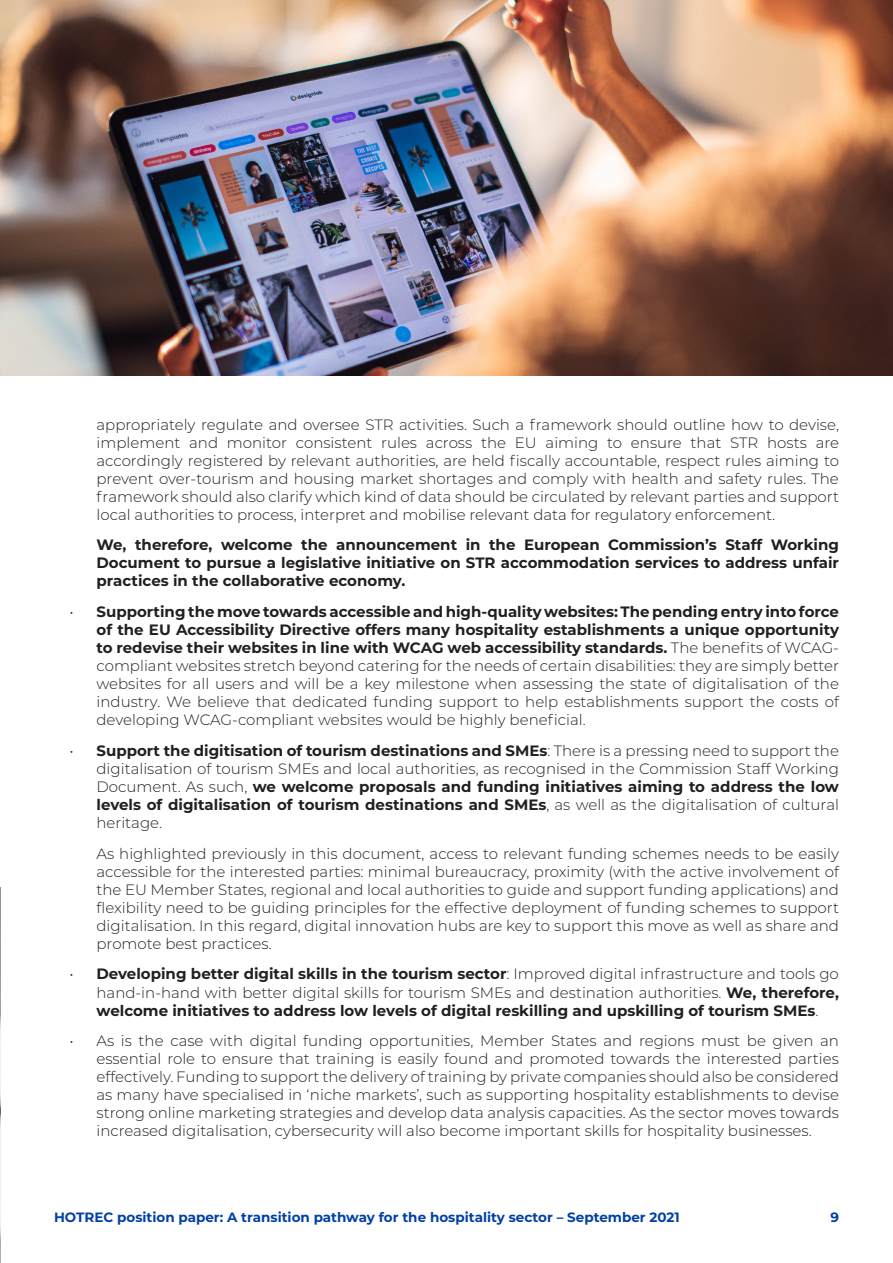
<style>
.page{position:relative;width:893px;height:1263px;background:#fff}
.page>*{position:absolute;margin:0;border:0;box-sizing:border-box;transform-origin:0 0}
.t1{font:300 15px/18px "Montserrat";color:#231f20;text-align:justify}
.t2{font:700 15px/18px "Montserrat";color:#231f20;text-align:justify}
.t3{font:700 13.5px "Montserrat";color:#0040a6}
.s1{font-weight:700}
.s2{font-weight:300}
</style>
<div class="page">
<img style="left:0;top:888px;width:1px;height:375px">
<img style="left:1px;top:0;width:891px;height:375px">
<p class="t1" style="left:97px;top:415px;width:744px">appropriately regulate and oversee STR activities. Such a framework should outline how to devise, implement and monitor consistent rules across the EU aiming to ensure that STR hosts are accordingly registered by relevant authorities, are held fiscally accountable, respect rules aiming to prevent over-tourism and housing market shortages and comply with health and safety rules. The framework should also clarify which kind of data should be circulated by relevant parties and support local authorities to process, interpret and mobilise relevant data for regulatory enforcement.</p>
<p class="t2" style="left:97px;top:535px;width:744px">We, therefore, welcome the announcement in the European Commission’s Staff Working Document to pursue a legislative initiative on STR accommodation services to address unfair practices in the collaborative economy.</p>
<p class="t1" style="left:97px;top:602px;width:744px;text-indent:-27px">• <span class="s1">Supporting the move towards accessible and high-quality websites: The pending entry into force of the EU Accessibility Directive offers many hospitality establishments a unique opportunity to redevise their websites in line with WCAG web accessibility standards.</span> The benefits of WCAG&shy;compliant websites stretch beyond catering for the needs of certain disabilities: they are simply better websites for all users and will be a key milestone when assessing the state of digitalisation of the industry. We believe that dedicated funding support to help establishments support the costs of developing WCAG-compliant websites would be highly beneficial.</p>
<p class="t1" style="left:97px;top:741px;width:744px;text-indent:-27px">• <span class="s1">Support the digitisation of tourism destinations and SMEs</span>: There is a pressing need to support the digitalisation of tourism SMEs and local authorities, as recognised in the Commission Staff Working Document. As such, <span class="s1">we welcome proposals and funding initiatives aiming to address the low levels of digitalisation of tourism destinations and SMEs</span>, as well as the digitalisation of cultural heritage.</p>
<p class="t1" style="left:97px;top:844px;width:744px">As highlighted previously in this document, access to relevant funding schemes needs to be easily accessible for the interested parties: minimal bureaucracy, proximity (with the active involvement of the EU Member States, regional and local authorities to guide and support funding applications) and flexibility need to be guiding principles for the effective deployment of funding schemes to support digitalisation. In this regard, digital innovation hubs are key to support this move as well as share and promote best practices.</p>
<p class="t2" style="left:97px;top:964px;width:744px;text-indent:-27px"><span class="s2">•</span> Developing better digital skills in the tourism sector<span class="s2">: Improved digital infrastructure and tools go hand-in-hand with better digital skills for tourism SMEs and destination authorities.</span> We, therefore, welcome initiatives to address low levels of digital reskilling and upskilling of tourism SMEs<span class="s2">.</span></p>
<p class="t1" style="left:97px;top:1031px;width:744px;text-indent:-27px">• As is the case with digital funding opportunities, Member States and regions must be given an essential role to ensure that training is easily found and promoted towards the interested parties effectively. Funding to support the delivery of training by private companies should also be considered as many have specialised in ‘niche markets’, such as supporting hospitality establishments to devise strong online marketing strategies and develop data analysis capacities. As the sector moves towards increased digitalisation, cybersecurity will also become important skills for hospitality businesses.</p>
<p class="t3" style="left:54px;top:1207px;width:627px">HOTREC position paper: A transition pathway for the hospitality sector – September 2021</p>
<p class="t3" style="left:830px;top:1207px;width:10px">9</p>
</div>
